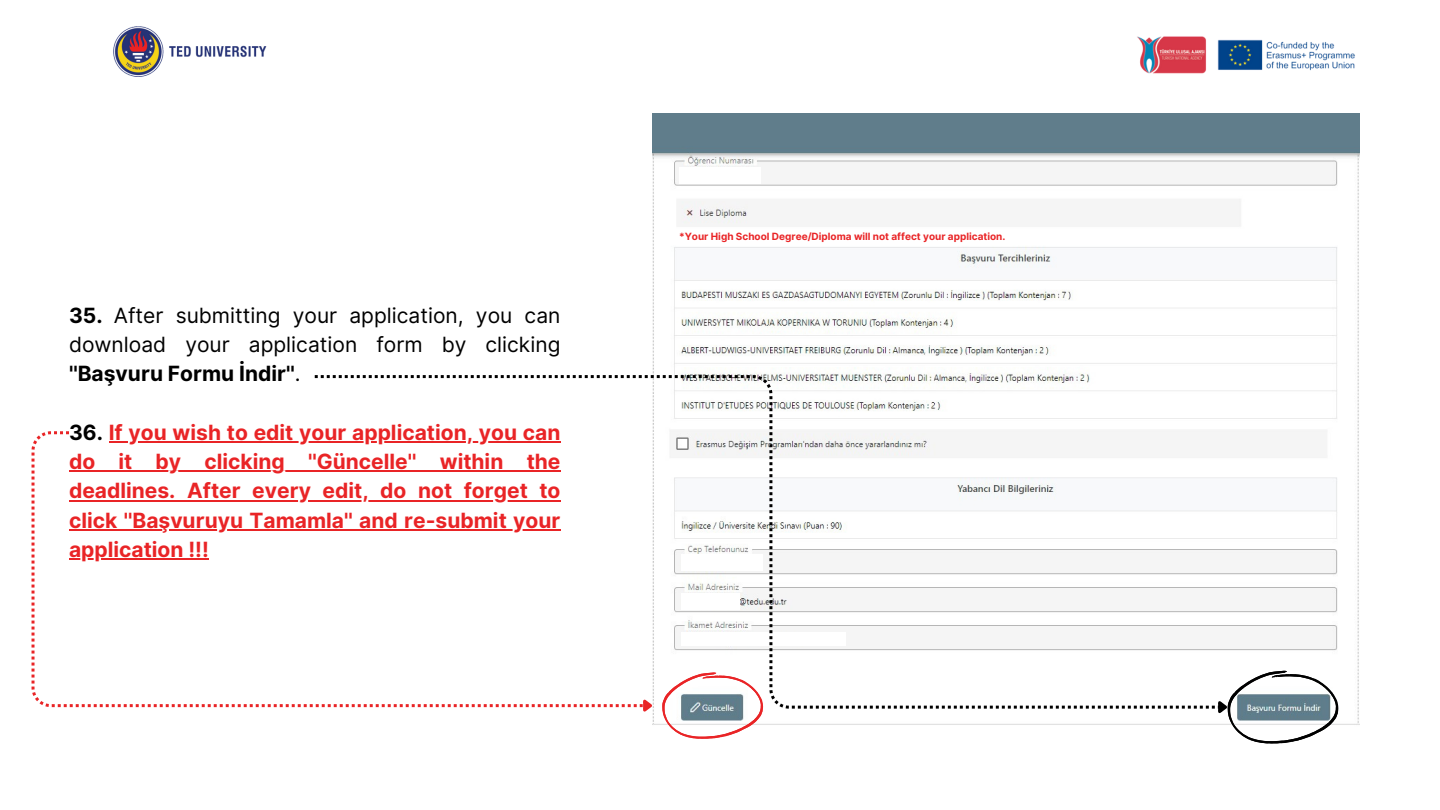
<style>
.page{position:relative;width:1440px;height:810px;background:#fff}
.page>*{position:absolute;margin:0;border:0;box-sizing:border-box;transform-origin:0 0}
.t1{font:700 21px/29.2px "Inter";color:#e92426;text-align:justify}
.t2{font:21px/29.2px "Inter";color:#000;text-align:justify}
.t3{font:700 10px "Inter";color:#e92426}
.s1{font-weight:700}
.s2{color:#000}
</style>
<div class="page">
<img style="left:1137px;top:36px;width:218px;height:38px">
<img style="left:113px;top:26px;width:154px;height:51px">
<img style="left:652px;top:114px;width:707px;height:611px">
<svg style="left:662px;top:709px;width:101px;height:29px"></svg>
<svg style="left:32px;top:431px;width:283px;height:276px"></svg>
<svg style="left:643px;top:709px;width:13px;height:7px"></svg>
<svg style="left:315px;top:375px;width:904px;height:334px"></svg>
<svg style="left:1215px;top:671px;width:123px;height:72px"></svg>
<div style="left:679px;top:167px;width:82px;height:16px;background:#fff"></div>
<p class="t2" style="left:69px;top:301px;width:493px"><span class="s1">35.</span> After submitting your application, you can download your application form by clicking <span class="s1">''Başvuru Formu İndir''</span>.</p>
<p class="t1" style="left:69px;top:418px;width:493px"><span class="s2">36.</span> If you wish to edit your application, you can do it by clicking ''Güncelle'' within the deadlines. After every edit, do not forget to click ''Başvuruyu Tamamla'' and re-submit your application !!!</p>
<p class="t3" style="left:679px;top:230px;width:328px">*Your High School Degree/Diploma will not affect your application.</p>
</div>
